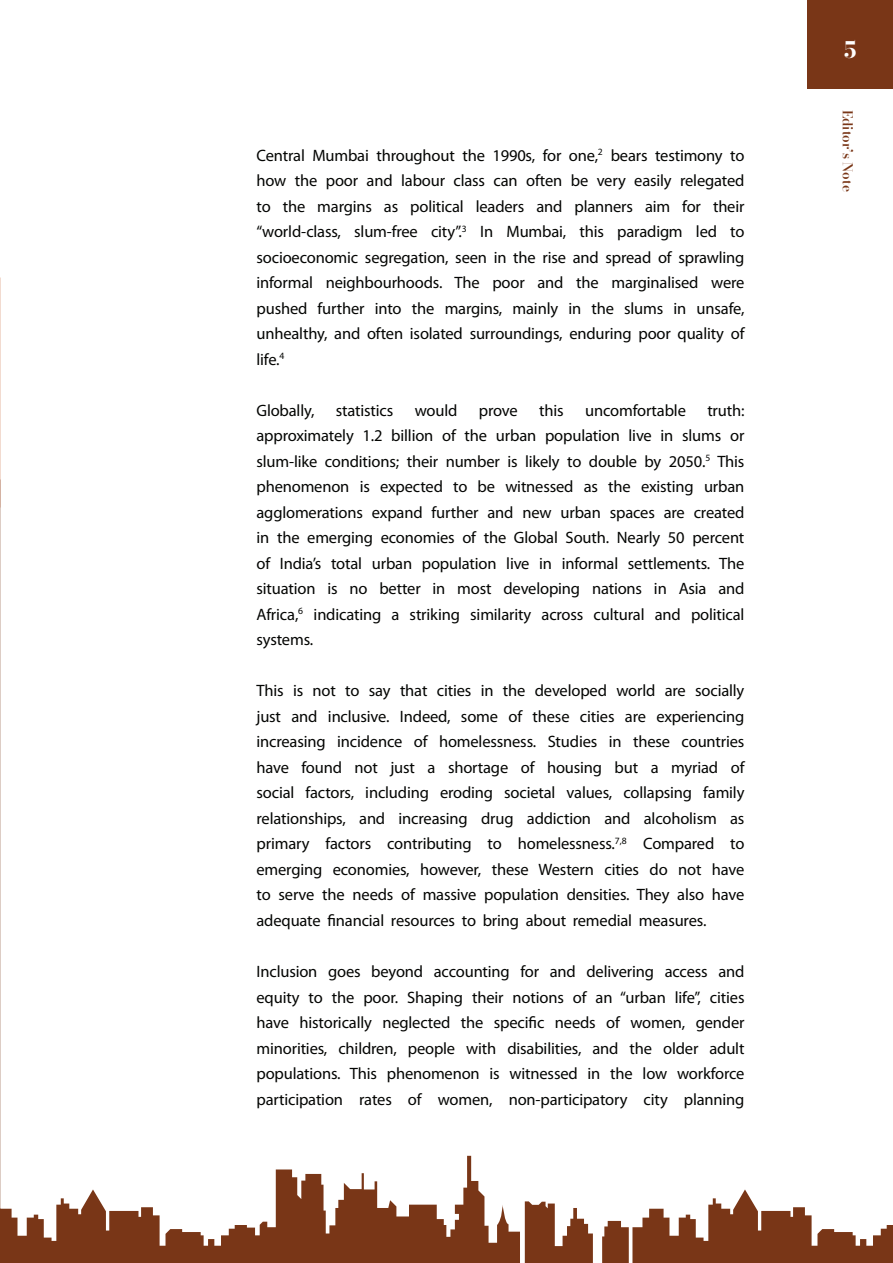
<style>
.page{position:relative;width:893px;height:1263px;background:#fff}
.page>*{position:absolute;margin:0;border:0;box-sizing:border-box;transform-origin:0 0}
.t1{font:700 22.5px "Bodoni Moda 18 pt";color:#fff}
.body{font:16.5px/25.5px "Myriad Pro";letter-spacing:-.01em;color:#040503;text-align:justify}
.t2{font:600 13.5px "Bodoni Moda 18 pt";color:#793617}
</style>
<div class="page">
<svg style="left:1px;top:1156px;width:892px;height:107px"></svg>
<svg style="left:0;top:1156px;width:1px;height:107px"></svg>
<div style="left:808px;top:0;width:85px;height:88px;background:#793617"></div>
<svg style="left:0;top:277px;width:1px;height:231px"></svg>
<p class="body" style="left:256px;top:142px;width:489px">Central Mumbai throughout the 1990s, for one,<sup>2</sup> bears testimony to how the poor and labour class can often be very easily relegated to the margins as political leaders and planners aim for their “world-class, slum-free city”.<sup>3</sup> In Mumbai, this paradigm led to socioeconomic segregation, seen in the rise and spread of sprawling informal neighbourhoods. The poor and the marginalised were pushed further into the margins, mainly in the slums in unsafe, unhealthy, and often isolated surroundings, enduring poor quality of life.<sup>4</sup></p>
<p class="body" style="left:256px;top:397px;width:59px">Globally,</p>
<p class="body" style="left:336px;top:397px;width:59px">statistics</p>
<p class="body" style="left:415px;top:397px;width:44px">would</p>
<p class="body" style="left:479px;top:397px;width:40px">prove</p>
<p class="body" style="left:539px;top:397px;width:26px">this</p>
<p class="body" style="left:585px;top:397px;width:102px">uncomfortable</p>
<p class="body" style="left:256px;top:397px;width:489px;text-indent:451px">truth: approximately 1.2 billion of the urban population live in slums or slum-like conditions; their number is likely to double by 2050.<sup>5</sup> This phenomenon is expected to be witnessed as the existing urban agglomerations expand further and new urban spaces are created in the emerging economies of the Global South. Nearly 50 percent of India’s total urban population live in informal settlements. The situation is no better in most developing nations in Asia and Africa,<sup>6</sup> indicating a striking similarity across cultural and political systems.</p>
<p class="body" style="left:256px;top:678px;width:489px">This is not to say that cities in the developed world are socially just and inclusive. Indeed, some of these cities are experiencing increasing incidence of homelessness. Studies in these countries have found not just a shortage of housing but a myriad of social factors, including eroding societal values, collapsing family relationships, and increasing drug addiction and alcoholism as primary factors contributing to homelessness.<sup>7,8</sup> Compared to emerging economies, however, these Western cities do not have to serve the needs of massive population densities. They also have adequate financial resources to bring about remedial measures.</p>
<p class="body" style="left:256px;top:958px;width:489px">Inclusion goes beyond accounting for and delivering access and equity to the poor. Shaping their notions of an “urban life”, cities have historically neglected the specific needs of women, gender minorities, children, people with disabilities, and the older adult populations. This phenomenon is witnessed in the low workforce participation rates of women, non-participatory city planning</p>
<h1 class="t1" style="left:844px;top:35px;width:14px">5</h1>
<p class="t2" style="left:857px;top:110px;width:84px;rotate:90deg">Editor’s Note</p>
</div>
